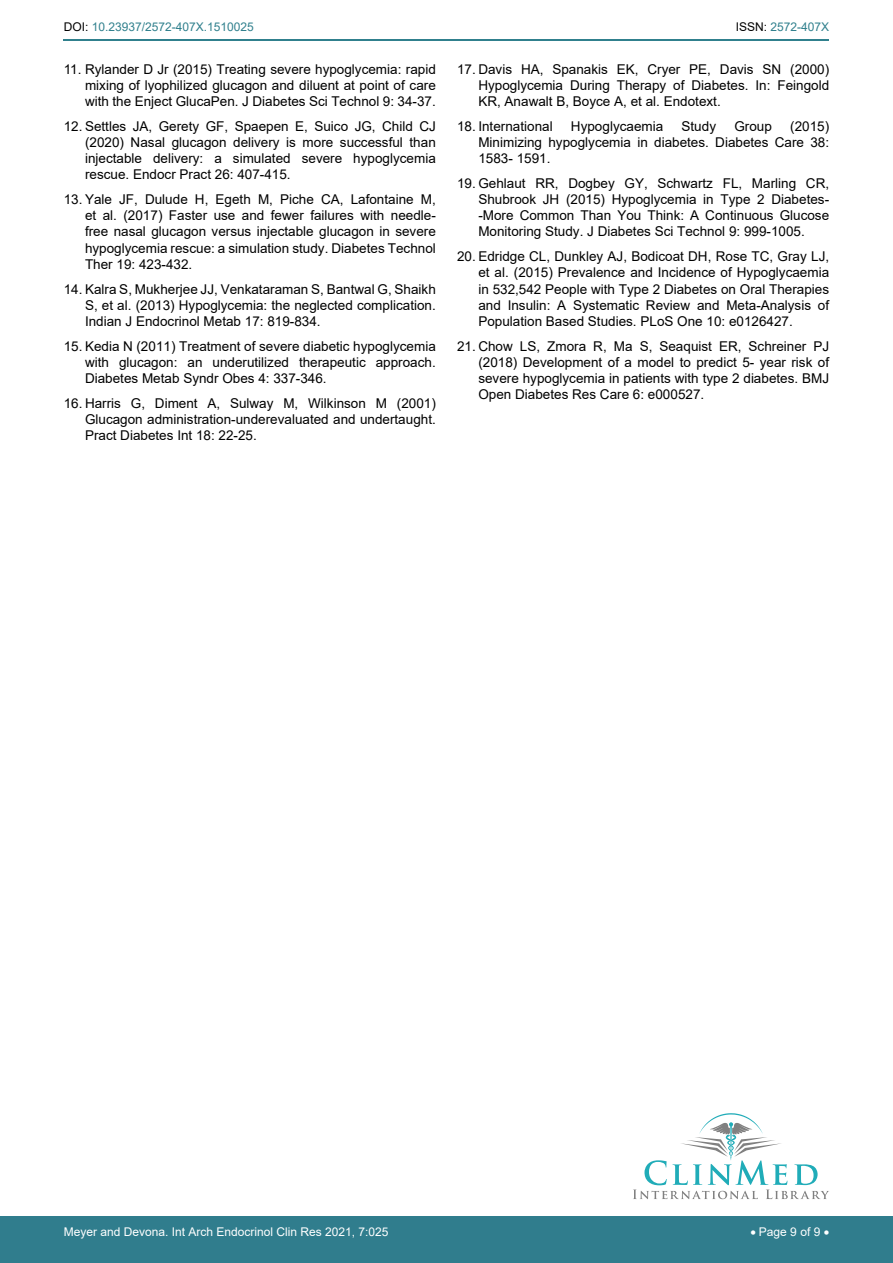
<style>
.page{position:relative;width:893px;height:1263px;background:#fff}
.page>*{position:absolute;margin:0;border:0;box-sizing:border-box;transform-origin:0 0}
.t1{font:13.5px/16.2px "Arial";color:#000;text-align:justify}
.t2{font:12px "Arial";color:#fff}
.t3{font:12px "Arial";color:#30808d}
.s1{color:#000}
</style>
<div class="page">
<hr style="left:64px;top:40px;width:765px;height:1px;background:#30808d">
<div style="left:0;top:1217px;width:893px;height:46px;background:#307d8d"></div>
<svg style="left:633px;top:1113px;width:196px;height:86px"></svg>
<p class="t3" style="left:64px;top:19px;width:192px"><span class="s1">DOI:</span> 10.23937/2572-407X.1510025</p>
<p class="t3" style="left:736px;top:19px;width:95px"><span class="s1">ISSN:</span> 2572-407X</p>
<p class="t1" style="left:85px;top:61px;width:352px;text-indent:-21px">11. Rylander D Jr (2015) Treating severe hypoglycemia: rapid mixing of lyophilized glucagon and diluent at point of care with the Enject GlucaPen. J Diabetes Sci Technol 9: 34-37.</p>
<p class="t1" style="left:85px;top:118px;width:352px;text-indent:-21px">12. Settles JA, Gerety GF, Spaepen E, Suico JG, Child CJ (2020) Nasal glucagon delivery is more successful than injectable delivery: a simulated severe hypoglycemia rescue. Endocr Pract 26: 407-415.</p>
<p class="t1" style="left:85px;top:191px;width:352px;text-indent:-21px">13. Yale JF, Dulude H, Egeth M, Piche CA, Lafontaine M, et al. (2017) Faster use and fewer failures with needle&shy;free nasal glucagon versus injectable glucagon in severe hypoglycemia rescue: a simulation study. Diabetes Technol Ther 19: 423-432.</p>
<p class="t1" style="left:85px;top:281px;width:352px;text-indent:-21px">14. Kalra S, Mukherjee JJ, Venkataraman S, Bantwal G, Shaikh S, et al. (2013) Hypoglycemia: the neglected complication.<br>Indian J Endocrinol Metab 17: 819-834.</p>
<p class="t1" style="left:85px;top:338px;width:352px;text-indent:-21px">15. Kedia N (2011) Treatment of severe diabetic hypoglycemia with glucagon: an underutilized therapeutic approach.<br>Diabetes Metab Syndr Obes 4: 337-346.</p>
<p class="t1" style="left:85px;top:395px;width:352px;text-indent:-21px">16. Harris G, Diment A, Sulway M, Wilkinson M (2001)<br>Glucagon administration-underevaluated and undertaught.<br>Pract Diabetes Int 18: 22-25.</p>
<p class="t1" style="left:478px;top:61px;width:352px;text-indent:-21px">17. Davis HA, Spanakis EK, Cryer PE, Davis SN (2000)<br>Hypoglycemia During Therapy of Diabetes. In: Feingold KR, Anawalt B, Boyce A, et al. Endotext.</p>
<p class="t1" style="left:457px;top:118px;width:97px">18. International</p>
<p class="t1" style="left:571px;top:118px;width:94px">Hypoglycaemia</p>
<p class="t1" style="left:682px;top:118px;width:36px">Study</p>
<p class="t1" style="left:734px;top:118px;width:39px">Group</p>
<p class="t1" style="left:478px;top:118px;width:352px;text-indent:312px">(2015)<br>Minimizing hypoglycemia in diabetes. Diabetes Care 38:<br>1583- 1591.</p>
<p class="t1" style="left:478px;top:175px;width:352px;text-indent:-21px">19. Gehlaut RR, Dogbey GY, Schwartz FL, Marling CR, Shubrook JH (2015) Hypoglycemia in Type 2 Diabetes--More Common Than You Think: A Continuous Glucose Monitoring Study. J Diabetes Sci Technol 9: 999-1005.</p>
<p class="t1" style="left:478px;top:248px;width:352px;text-indent:-21px">20. Edridge CL, Dunkley AJ, Bodicoat DH, Rose TC, Gray LJ, et al. (2015) Prevalence and Incidence of Hypoglycaemia in 532,542 People with Type 2 Diabetes on Oral Therapies and Insulin: A Systematic Review and Meta-Analysis of Population Based Studies. PLoS One 10: e0126427.</p>
<p class="t1" style="left:478px;top:338px;width:352px;text-indent:-21px">21. Chow LS, Zmora R, Ma S, Seaquist ER, Schreiner PJ (2018) Development of a model to predict 5- year risk of severe hypoglycemia in patients with type 2 diabetes. BMJ Open Diabetes Res Care 6: e000527.</p>
<p class="t2" style="left:64px;top:1223px;width:326px">Meyer and Devona. Int Arch Endocrinol Clin Res 2021, 7:025</p>
<p class="t2" style="left:750px;top:1223px;width:80px">• Page 9 of 9 •</p>
</div>
